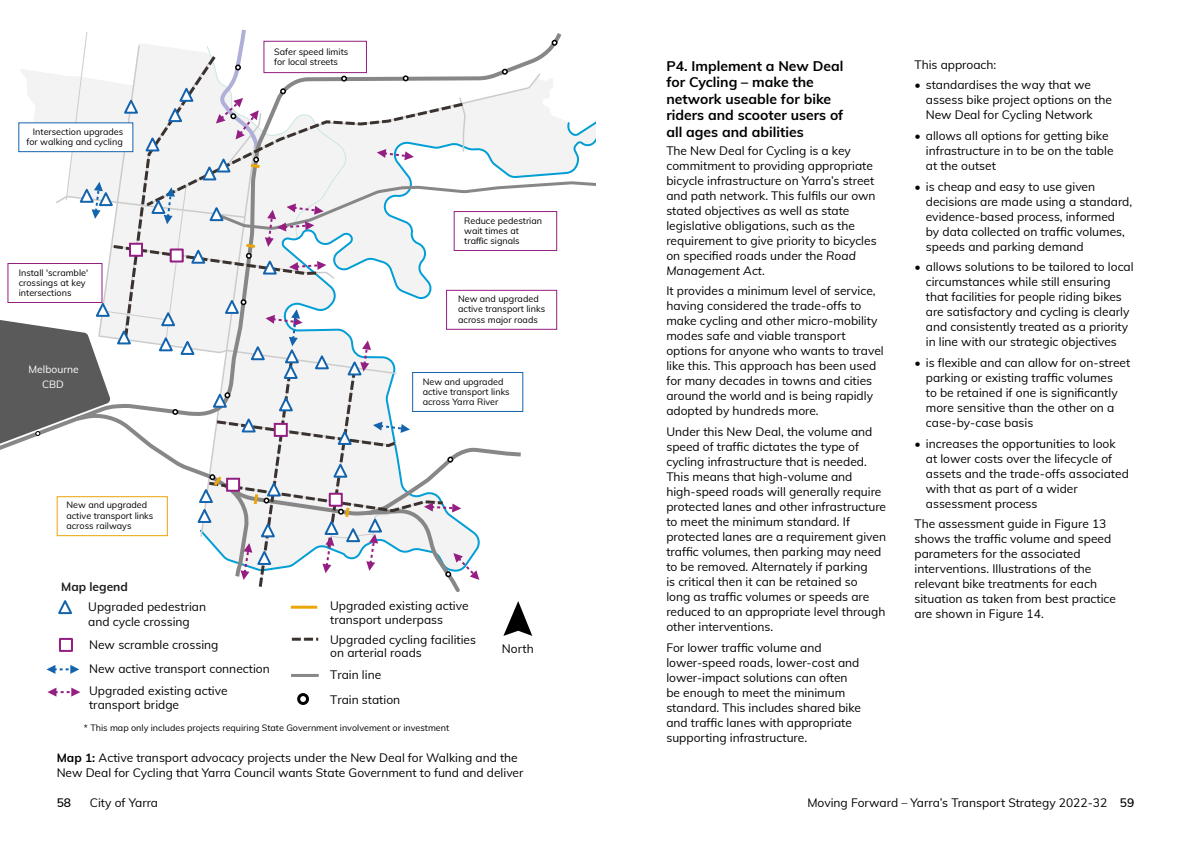
<style>
.page{position:relative;width:1191px;height:842px;background:#fff}
.page>*{position:absolute;margin:0;border:0;box-sizing:border-box;transform-origin:0 0}
.t1{font:700 14px/16.5px "Muli";color:#000}
.t2{font:12px/15px "Muli";color:#000}
.t3{font:12px/13.4px "Muli";color:#020203}
.t4{font:600 12px "Muli";color:#000}
.t5{font:10.4px/14.5px "Muli";color:#fff;text-align:center}
.t6{font:9px/10.3px "Muli";color:#000}
.s1{font-family:"Myriad Pro"}
.s2{font-weight:700;color:#1e1e1c}
.s3{font-weight:700}
.s4{font-style:italic}
.s5{font-weight:600}
</style>
<div class="page">
<svg style="left:46px;top:665px;width:33px;height:9px"></svg>
<div style="left:59px;top:638px;width:14px;height:14px;border:2px solid #941e81"></div>
<svg style="left:47px;top:688px;width:33px;height:9px"></svg>
<hr style="left:291px;top:674px;width:28px;height:3px;background:#878787">
<div style="left:297px;top:693px;width:12px;height:12px;border:3px solid #020203;border-radius:50%"></div>
<svg style="left:0;top:29px;width:595px;height:612px"></svg>
<p class="t6" style="left:26px;top:126px;width:98px;text-align:right">Intersection upgrades for walking and cycling</p>
<p class="t6" style="left:19px;top:267px;width:71px">Install 'scramble' crossings at key intersections</p>
<p class="t5" style="left:29px;top:361px;width:52px">Melbourne<br>CBD</p>
<p class="t6" style="left:66px;top:500px;width:88px">New and upgraded active transport links across railways</p>
<p class="t6" style="left:274px;top:46px;width:76px">Safer speed limits for local streets</p>
<p class="t6" style="left:464px;top:215px;width:79px">Reduce pedestrian wait times at tra<span class="s1">ffi</span>c signals</p>
<p class="t6" style="left:458px;top:293px;width:88px">New and upgraded active transport links across major roads</p>
<p class="t6" style="left:423px;top:376px;width:88px">New and upgraded active transport links across Yarra River</p>
<p class="t3" style="left:88px;top:576px;width:119px;line-height:20.1px;text-indent:-27px"><span class="s2">Map legend<br></span>Upgraded pedestrian</p>
<p class="t3" style="left:88px;top:614px;width:103px">and cycle crossing</p>
<p class="t3" style="left:89px;top:633px;width:182px;line-height:23px">New scramble crossing<br>New active transport connection<br>Upgraded existing active</p>
<p class="t3" style="left:89px;top:697px;width:92px">transport bridge</p>
<p class="t3" style="left:330px;top:599px;width:140px">Upgraded existing active transport underpass</p>
<p class="t3" style="left:330px;top:632px;width:147px">Upgraded cycling facilities on arterial roads</p>
<p class="t3" style="left:330px;top:661px;width:72px;line-height:24.9px">Train line<br>Train station</p>
<p class="t2" style="left:502px;top:641px;width:33px">North</p>
<p class="t6" style="left:84px;top:722px;width:367px">* This map only includes projects requiring State Government involvement or investment</p>
<p class="t2" style="left:57px;top:749px;width:468px"><span class="s3">Map 1:</span> Active transport advocacy projects under the New Deal for Walking and the<br>New Deal for Cycling that Yarra Council wants State Government to fund and deliver</p>
<h2 class="t1" style="left:666px;top:57px;width:178px">P4. Implement a New Deal for Cycling – make the network useable for bike riders and scooter users of all ages and abilities</h2>
<p class="t2" style="left:666px;top:142px;width:212px">The New Deal for Cycling is a key commitment to providing appropriate bicycle infrastructure on Yarra’s street and path network. This fulfils our own stated objectives as well as state legislative obligations, such as the requirement to give priority to bicycles on specified roads under the <span class="s4">Road Management Act</span>.</p>
<p class="t2" style="left:666px;top:283px;width:219px">It provides a minimum level of service, having considered the trade-offs to make cycling and other micro-mobility modes safe and viable transport options for anyone who wants to travel like this. This approach has been used for many decades in towns and cities around the world and is being rapidly adopted by hundreds more.</p>
<p class="t2" style="left:666px;top:424px;width:221px">Under this New Deal, the volume and speed of traffic dictates the type of cycling infrastructure that is needed.<br>This means that high-volume and high-speed roads will generally require protected lanes and other infrastructure to meet the minimum standard. If protected lanes are a requirement given traffic volumes, then parking may need to be removed. Alternately if parking<br>is critical then it can be retained so<br>long as traffic volumes or speeds are reduced to an appropriate level through other interventions.</p>
<p class="t2" style="left:666px;top:639px;width:196px">For lower traffic volume and lower-speed roads, lower-cost and lower-impact solutions can often be enough to meet the minimum standard. This includes shared bike and traffic lanes with appropriate supporting infrastructure.</p>
<p class="t2" style="left:914px;top:56px;width:83px">This approach:</p>
<p class="t2" style="left:926px;top:77px;width:188px;text-indent:-11px">• standardises the way that we assess bike project options on the<br>New Deal for Cycling Network</p>
<p class="t2" style="left:926px;top:128px;width:189px;text-indent:-11px">• allows all options for getting bike infrastructure in to be on the table at the outset</p>
<p class="t2" style="left:926px;top:178px;width:208px;text-indent:-11px">• is cheap and easy to use given decisions are made using a standard, evidence-based process, informed<br>by data collected on traffic volumes, speeds and parking demand</p>
<p class="t2" style="left:926px;top:259px;width:209px;text-indent:-11px">• allows solutions to be tailored to local circumstances while still ensuring that facilities for people riding bikes are satisfactory and cycling is clearly and consistently treated as a priority in line with our strategic objectives</p>
<p class="t2" style="left:926px;top:355px;width:206px;text-indent:-11px">• is flexible and can allow for on-street parking or existing traffic volumes<br>to be retained if one is significantly more sensitive than the other on a case-by-case basis</p>
<p class="t2" style="left:926px;top:435px;width:204px;text-indent:-11px">• increases the opportunities to look at lower costs over the lifecycle of assets and the trade-offs associated with that as part of a wider assessment process</p>
<p class="t2" style="left:914px;top:516px;width:203px">The assessment guide in Figure 13 shows the traffic volume and speed parameters for the associated interventions. Illustrations of the relevant bike treatments for each situation as taken from best practice are shown in Figure 14.</p>
<p class="t4" style="left:57px;top:793px;width:16px">58</p>
<p class="t2" style="left:90px;top:794px;width:70px">City of Yarra</p>
<p class="t2" style="left:807px;top:794px;width:328px">Moving Forward – Yarra’s Transport Strategy 2022-32 <span class="s5">59</span></p>
</div>
